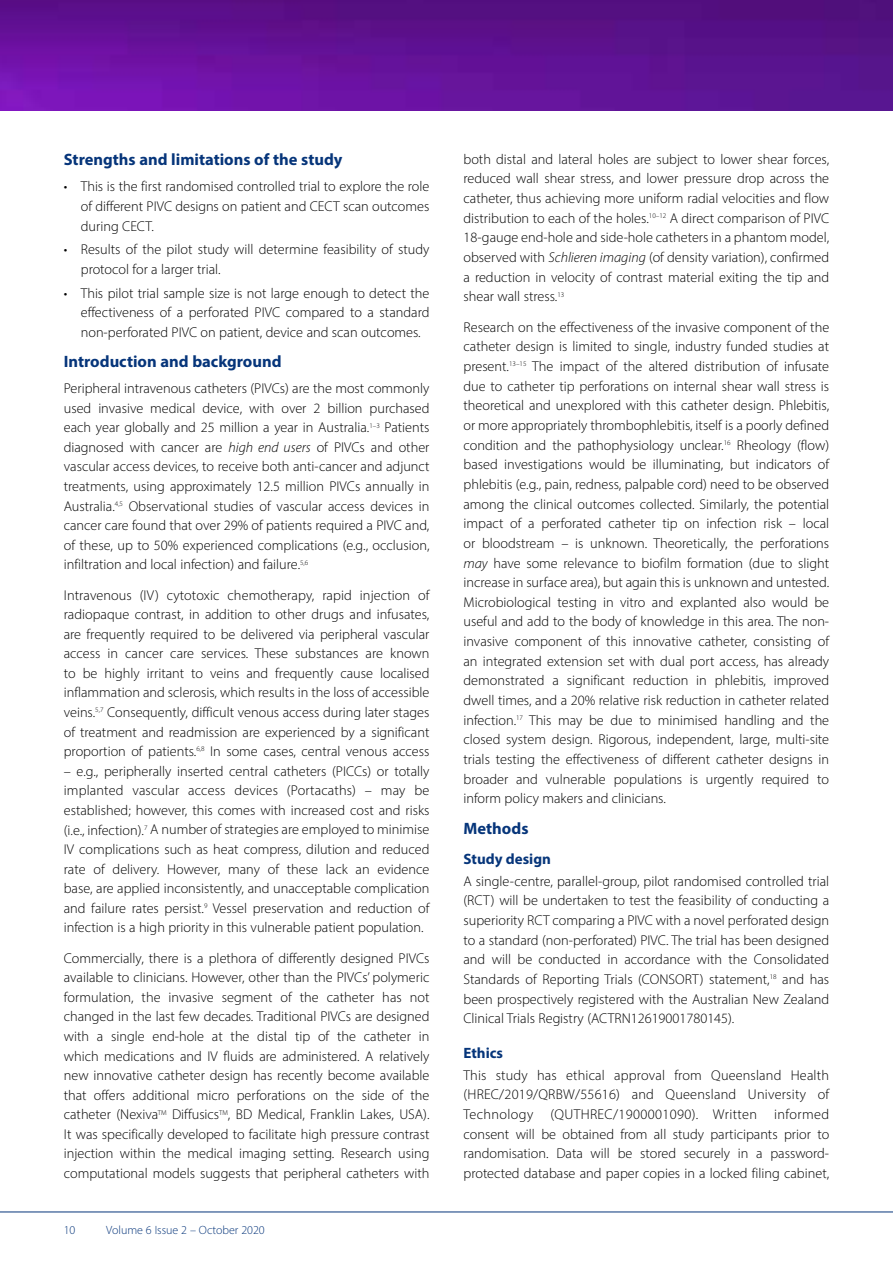
<style>
.page{position:relative;width:893px;height:1263px;background:#fff}
.page>*{position:absolute;margin:0;border:0;box-sizing:border-box;transform-origin:0 0}
.t1{font:700 16.5px "Myriad Pro";color:#06357a}
.t2{font:700 15px "Myriad Pro";color:#06357a}
.t3{font:300 14.25px/19.6px "Myriad Pro";color:#000;text-align:justify}
.t4{font:300 12px "Myriad Pro";color:#06357a}
.s1{font-style:italic}
</style>
<div class="page">
<img style="left:0;top:0;width:893px;height:111px">
<hr style="left:0;top:1211px;width:893px;height:1px;background:#06357a">
<p class="t1" style="left:64px;top:149px;width:280px">Strengths and limitations of the study</p>
<p class="t3" style="left:81px;top:177px;width:350px;text-indent:-17px">• This is the first randomised controlled trial to explore the role of different PIVC designs on patient and CECT scan outcomes during CECT.</p>
<p class="t3" style="left:81px;top:240px;width:350px;text-indent:-17px">• Results of the pilot study will determine feasibility of study protocol for a larger trial.</p>
<p class="t3" style="left:81px;top:283px;width:350px;text-indent:-17px">• This pilot trial sample size is not large enough to detect the effectiveness of a perforated PIVC compared to a standard non-perforated PIVC on patient, device and scan outcomes.</p>
<p class="t1" style="left:64px;top:351px;width:219px">Introduction and background</p>
<p class="t3" style="left:64px;top:378px;width:367px">Peripheral intravenous catheters (PIVCs) are the most commonly used invasive medical device, with over 2 billion purchased each year globally and 25 million a year in Australia.<sup>1–3</sup> Patients diagnosed with cancer are <span class="s1">high end users</span> of PIVCs and other vascular access devices, to receive both anti-cancer and adjunct treatments, using approximately 12.5 million PIVCs annually in Australia.<sup>4,5</sup> Observational studies of vascular access devices in cancer care found that over 29% of patients required a PIVC and, of these, up to 50% experienced complications (e.g., occlusion, infiltration and local infection) and failure.<sup>5,6</sup></p>
<p class="t3" style="left:64px;top:585px;width:367px">Intravenous (IV) cytotoxic chemotherapy, rapid injection of radiopaque contrast, in addition to other drugs and infusates, are frequently required to be delivered via peripheral vascular access in cancer care services. These substances are known to be highly irritant to veins and frequently cause localised inflammation and sclerosis, which results in the loss of accessible veins.<sup>5,7</sup> Consequently, difficult venous access during later stages of treatment and readmission are experienced by a significant proportion of patients.<sup>6,8</sup> In some cases, central venous access</p>
<p class="t3" style="left:64px;top:761px;width:367px">– e.g., peripherally inserted central catheters (PICCs) or totally implanted vascular access devices (Portacaths) – may be established; however, this comes with increased cost and risks (i.e., infection).<sup>7</sup> A number of strategies are employed to minimise IV complications such as heat compress, dilution and reduced rate of delivery. However, many of these lack an evidence base, are applied inconsistently, and unacceptable complication and failure rates persist.<sup>9</sup> Vessel preservation and reduction of infection is a high priority in this vulnerable patient population.</p>
<p class="t3" style="left:64px;top:948px;width:367px">Commercially, there is a plethora of differently designed PIVCs available to clinicians. However, other than the PIVCs’ polymeric formulation, the invasive segment of the catheter has not changed in the last few decades. Traditional PIVCs are designed with a single end-hole at the distal tip of the catheter in which medications and IV fluids are administered. A relatively new innovative catheter design has recently become available that offers additional micro perforations on the side of the catheter (Nexiva<sup>TM</sup> Diffusics<sup>TM</sup>, BD Medical, Franklin Lakes, USA).<br>It was specifically developed to facilitate high pressure contrast injection within the medical imaging setting. Research using computational models suggests that peripheral catheters with</p>
<p class="t4" style="left:64px;top:1222px;width:13px">10</p>
<p class="t4" style="left:106px;top:1222px;width:160px">Volume 6 Issue 2 – October 2020</p>
<p class="t3" style="left:463px;top:149px;width:367px">both distal and lateral holes are subject to lower shear forces, reduced wall shear stress, and lower pressure drop across the catheter, thus achieving more uniform radial velocities and flow distribution to each of the holes.<sup>10–12</sup> A direct comparison of PIVC 18-gauge end-hole and side-hole catheters in a phantom model, observed with <span class="s1">Schlieren imaging</span> (of density variation), confirmed a reduction in velocity of contrast material exiting the tip and shear wall stress.<sup>13</sup></p>
<p class="t3" style="left:463px;top:317px;width:367px">Research on the effectiveness of the invasive component of the catheter design is limited to single, industry funded studies at present.<sup>13–15</sup> The impact of the altered distribution of infusate due to catheter tip perforations on internal shear wall stress is theoretical and unexplored with this catheter design. Phlebitis, or more appropriately thrombophlebitis, itself is a poorly defined condition and the pathophysiology unclear.<sup>16</sup> Rheology (flow) based investigations would be illuminating, but indicators of phlebitis (e.g., pain, redness, palpable cord) need to be observed among the clinical outcomes collected. Similarly, the potential impact of a perforated catheter tip on infection risk – local or bloodstream – is unknown. Theoretically, the perforations <span class="s1">may</span> have some relevance to biofilm formation (due to slight increase in surface area), but again this is unknown and untested.<br>Microbiological testing in vitro and explanted also would be useful and add to the body of knowledge in this area. The non&shy;invasive component of this innovative catheter, consisting of an integrated extension set with dual port access, has already demonstrated a significant reduction in phlebitis, improved dwell times, and a 20% relative risk reduction in catheter related infection.<sup>17</sup> This may be due to minimised handling and the closed system design. Rigorous, independent, large, multi-site trials testing the effectiveness of different catheter designs in broader and vulnerable populations is urgently required to inform policy makers and clinicians.</p>
<p class="t1" style="left:463px;top:817px;width:67px">Methods</p>
<p class="t2" style="left:463px;top:849px;width:89px">Study design</p>
<p class="t3" style="left:463px;top:871px;width:367px">A single-centre, parallel-group, pilot randomised controlled trial (RCT) will be undertaken to test the feasibility of conducting a superiority RCT comparing a PIVC with a novel perforated design to a standard (non-perforated) PIVC. The trial has been designed and will be conducted in accordance with the Consolidated Standards of Reporting Trials (CONSORT) statement,<sup>18</sup> and has been prospectively registered with the Australian New Zealand Clinical Trials Registry (ACTRN12619001780145).</p>
<p class="t2" style="left:463px;top:1043px;width:41px">Ethics</p>
<p class="t3" style="left:463px;top:1065px;width:367px">This study has ethical approval from Queensland Health (HREC/2019/QRBW/55616) and Queensland University of Technology (QUTHREC/1900001090). Written informed consent will be obtained from all study participants prior to randomisation. Data will be stored securely in a password&shy;protected database and paper copies in a locked filing cabinet,</p>
</div>
